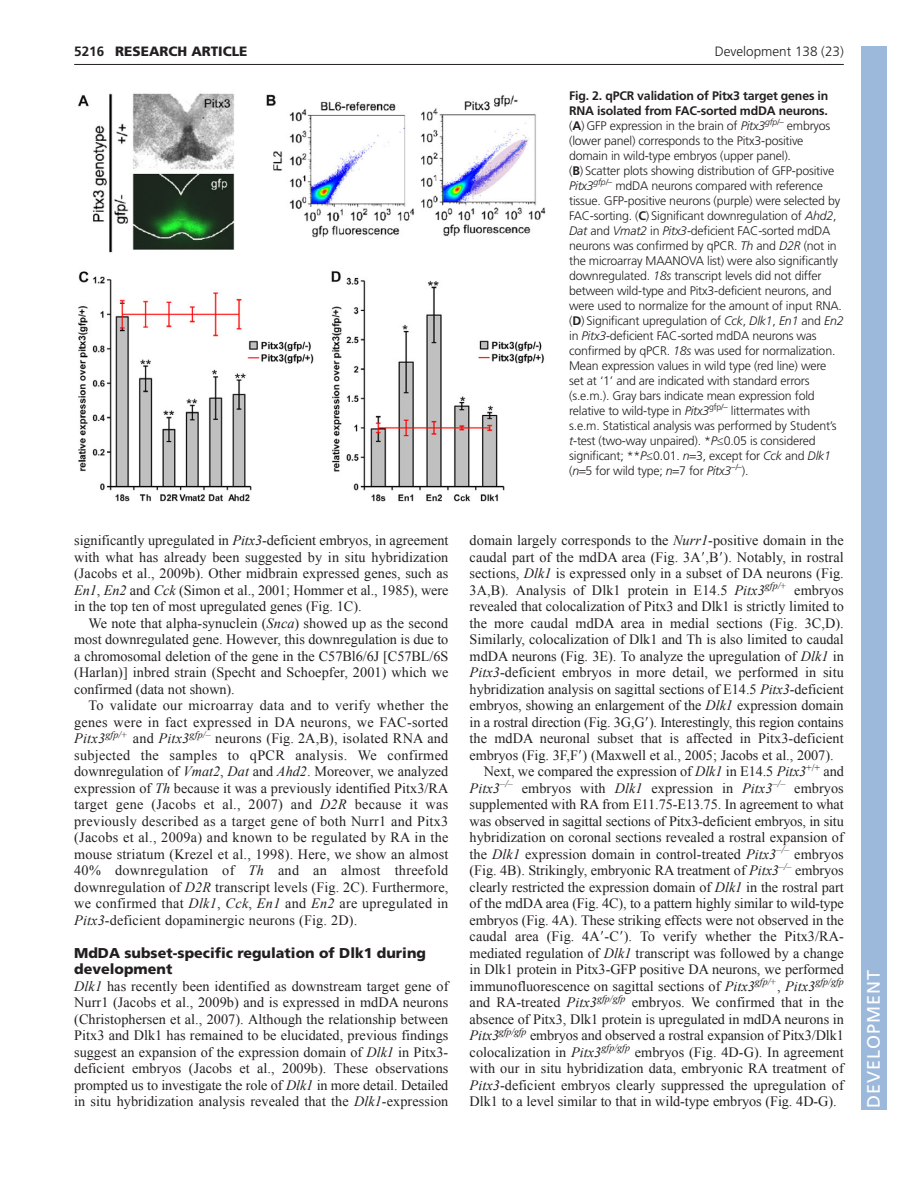
<style>
.page{position:relative;width:918px;height:1188px;background:#fff}
.page>*{position:absolute;margin:0;border:0;box-sizing:border-box;transform-origin:0 0}
.t1{font:18px "Frutiger LT Std";letter-spacing:.055em;color:#fff}
.t2{font:14.25px/16.5px "Times New Roman";color:#231f20;text-align:justify}
.t3{font:900 14.25px/16.5px "Frutiger LT Std";color:#231f20}
.t4{font:300 13.5px "Frutiger LT Std";color:#231f20}
.t5{font:900 13.5px "Frutiger LT Std";color:#231f20}
.t6{font:700 13.5px "Frutiger LT Std";color:#231f20}
.t7{font:300 12.3px/15px "Frutiger LT Std";letter-spacing:-.015em;color:#231f20}
.s1{font-weight:700}
.s2{font-style:italic}
.s3{font-family:"Mathematical Pi One"}
</style>
<div class="page">
<hr style="left:74px;top:64px;width:770px;height:1px;background:#231f20">
<img style="left:78px;top:93px;width:468px;height:409px">
<div style="left:861px;top:46px;width:25px;height:1064px;background:#9cb9db"></div>
<p class="t6" style="left:74px;top:46px;width:32px">5216</p>
<p class="t5" style="left:115px;top:46px;width:134px">RESEARCH ARTICLE</p>
<p class="t4" style="left:715px;top:46px;width:131px">Development 138 (23)</p>
<p class="t7" style="left:569px;top:89px;width:276px"><span class="s1">Fig. 2. qPCR validation of Pitx3 target genes in RNA isolated from FAC-sorted mdDA neurons. </span>(<span class="s1">A</span>) GFP expression in the brain of <span class="s2">Pitx3</span><sup>gfp/–</sup> embryos (lower panel) corresponds to the Pitx3-positive domain in wild-type embryos (upper panel).<br>(<span class="s1">B</span>) Scatter plots showing distribution of GFP-positive <span class="s2">Pitx3</span><sup>gfp/–</sup> mdDA neurons compared with reference tissue. GFP-positive neurons (purple) were selected by FAC-sorting. (<span class="s1">C</span>) Significant downregulation of <span class="s2">Ahd2</span>, <span class="s2">Dat</span> and <span class="s2">Vmat2</span> in <span class="s2">Pitx3</span>-deficient FAC-sorted mdDA neurons was confirmed by qPCR. <span class="s2">Th</span> and <span class="s2">D2R</span> (not in the microarray MAANOVA list) were also significantly downregulated. <span class="s2">18s</span> transcript levels did not differ between wild-type and Pitx3-deficient neurons, and were used to normalize for the amount of input RNA. (<span class="s1">D</span>) Significant upregulation of <span class="s2">Cck</span>, <span class="s2">Dlk1</span>, <span class="s2">En1</span> and <span class="s2">En2 </span>in <span class="s2">Pitx3</span>-deficient FAC-sorted mdDA neurons was confirmed by qPCR. <span class="s2">18s</span> was used for normalization.<br>Mean expression values in wild type (red line) were set at ‘1’ and are indicated with standard errors (s.e.m.). Gray bars indicate mean expression fold relative to wild-type in <span class="s2">Pitx3</span><sup>gfp/–</sup> littermates with s.e.m. Statistical analysis was performed by Student’s <span class="s2">t</span>-test (two-way unpaired). *<span class="s2">P</span>≤0.05 is considered significant; **<span class="s2">P</span>≤0.01. <span class="s2">n</span> 3, except for <span class="s2">Cck</span> and <span class="s2">Dlk1 </span>(<span class="s2">n</span> 5 for wild type; <span class="s2">n</span> 7 for <span class="s2">Pitx3</span><sup>–/–</sup>).</p>
<p class="t2" style="left:74px;top:532px;width:376px">significantly upregulated in <span class="s2">Pitx3</span>-deficient embryos, in agreement with what has already been suggested by in situ hybridization (Jacobs et al., 2009b). Other midbrain expressed genes, such as <span class="s2">En1</span>, <span class="s2">En2</span> and <span class="s2">Cck</span> (Simon et al., 2001; Hommer et al., 1985), were in the top ten of most upregulated genes (Fig. 1C).</p>
<p class="t2" style="left:74px;top:615px;width:376px;text-indent:14px">We note that alpha-synuclein (<span class="s2">Snca</span>) showed up as the second most downregulated gene. However, this downregulation is due to a chromosomal deletion of the gene in the C57Bl6/6J [C57BL/6S (Harlan)] inbred strain (Specht and Schoepfer, 2001) which we confirmed (data not shown).</p>
<p class="t2" style="left:74px;top:697px;width:376px;text-indent:14px">To validate our microarray data and to verify whether the genes were in fact expressed in DA neurons, we FAC-sorted <span class="s2">Pitx3</span><sup>gfp/+</sup> and <span class="s2">Pitx3</span><sup>gfp/–</sup> neurons (Fig. 2A,B), isolated RNA and subjected the samples to qPCR analysis. We confirmed downregulation of <span class="s2">Vmat2</span>, <span class="s2">Dat</span> and <span class="s2">Ahd2</span>. Moreover, we analyzed expression of <span class="s2">Th</span> because it was a previously identified Pitx3/RA target gene (Jacobs et al., 2007) and <span class="s2">D2R</span> because it was previously described as a target gene of both Nurr1 and Pitx3 (Jacobs et al., 2009a) and known to be regulated by RA in the mouse striatum (Krezel et al., 1998). Here, we show an almost 40% downregulation of <span class="s2">Th</span> and an almost threefold downregulation of <span class="s2">D2R</span> transcript levels (Fig. 2C). Furthermore, we confirmed that <span class="s2">Dlk1</span>, <span class="s2">Cck</span>, <span class="s2">En1</span> and <span class="s2">En2</span> are upregulated in <span class="s2">Pitx3</span>-deficient dopaminergic neurons (Fig. 2D).</p>
<p class="t3" style="left:74px;top:946px;width:353px">MdDA subset-specific regulation of Dlk1 during development</p>
<p class="t2" style="left:74px;top:978px;width:376px"><span class="s2">Dlk1</span> has recently been identified as downstream target gene of Nurr1 (Jacobs et al., 2009b) and is expressed in mdDA neurons (Christophersen et al., 2007). Although the relationship between Pitx3 and Dlk1 has remained to be elucidated, previous findings suggest an expansion of the expression domain of <span class="s2">Dlk1</span> in Pitx3- deficient embryos (Jacobs et al., 2009b). These observations prompted us to investigate the role of <span class="s2">Dlk1</span> in more detail. Detailed in situ hybridization analysis revealed that the <span class="s2">Dlk1</span>-expression</p>
<p class="t2" style="left:470px;top:532px;width:376px">domain largely corresponds to the <span class="s2">Nurr1</span>-positive domain in the</p>
<p class="t2" style="left:470px;top:549px;width:376px">caudal part of the mdDA area (Fig. 3A<span class="s3">-</span>,B<span class="s3">-</span>). Notably, in rostral</p>
<p class="t2" style="left:470px;top:565px;width:376px">sections, <span class="s2">Dlk1</span> is expressed only in a subset of DA neurons (Fig.</p>
<p class="t2" style="left:470px;top:582px;width:376px">3A,B). Analysis of Dlk1 protein in E14.5 <span class="s2">Pitx3</span><sup>gfp/+</sup> embryos</p>
<p class="t2" style="left:470px;top:598px;width:376px">revealed that colocalization of Pitx3 and Dlk1 is strictly limited to</p>
<p class="t2" style="left:470px;top:615px;width:376px">the more caudal mdDA area in medial sections (Fig. 3C,D).</p>
<p class="t2" style="left:470px;top:631px;width:376px">Similarly, colocalization of Dlk1 and Th is also limited to caudal</p>
<p class="t2" style="left:470px;top:648px;width:376px">mdDA neurons (Fig. 3E). To analyze the upregulation of <span class="s2">Dlk1</span> in</p>
<p class="t2" style="left:470px;top:664px;width:376px"><span class="s2">Pitx3</span>-deficient embryos in more detail, we performed in situ</p>
<p class="t2" style="left:470px;top:681px;width:376px">hybridization analysis on sagittal sections of E14.5 <span class="s2">Pitx3</span>-deficient</p>
<p class="t2" style="left:470px;top:697px;width:376px">embryos, showing an enlargement of the <span class="s2">Dlk1</span> expression domain</p>
<p class="t2" style="left:470px;top:714px;width:376px">in a rostral direction (Fig. 3G,G<span class="s3">-</span>). Interestingly, this region contains</p>
<p class="t2" style="left:470px;top:730px;width:376px">the mdDA neuronal subset that is affected in Pitx3-deficient</p>
<p class="t2" style="left:470px;top:747px;width:365px">embryos (Fig. 3F,F<span class="s3">-</span>) (Maxwell et al., 2005; Jacobs et al., 2007).</p>
<p class="t2" style="left:484px;top:763px;width:361px">Next, we compared the expression of <span class="s2">Dlk1</span> in E14.5 <span class="s2">Pitx3</span><sup>+/+</sup> and</p>
<p class="t2" style="left:470px;top:780px;width:376px"><span class="s2">Pitx3</span><sup>–/–</sup> embryos with <span class="s2">Dlk1</span> expression in <span class="s2">Pitx3</span><sup>–/–</sup> embryos</p>
<p class="t2" style="left:470px;top:796px;width:376px">supplemented with RA from E11.75-E13.75. In agreement to what</p>
<p class="t2" style="left:470px;top:813px;width:376px">was observed in sagittal sections of Pitx3-deficient embryos, in situ</p>
<p class="t2" style="left:470px;top:829px;width:376px">hybridization on coronal sections revealed a rostral expansion of</p>
<p class="t2" style="left:470px;top:846px;width:376px">the <span class="s2">Dlk1</span> expression domain in control-treated <span class="s2">Pitx3</span><sup>–/–</sup> embryos</p>
<p class="t2" style="left:470px;top:862px;width:376px">(Fig. 4B). Strikingly, embryonic RA treatment of <span class="s2">Pitx3</span><sup>–/–</sup> embryos</p>
<p class="t2" style="left:470px;top:879px;width:376px">clearly restricted the expression domain of <span class="s2">Dlk1</span> in the rostral part</p>
<p class="t2" style="left:470px;top:895px;width:376px">of the mdDA area (Fig. 4C), to a pattern highly similar to wild-type</p>
<p class="t2" style="left:470px;top:912px;width:376px">embryos (Fig. 4A). These striking effects were not observed in the</p>
<p class="t2" style="left:470px;top:928px;width:376px">caudal area (Fig. 4A<span class="s3">-</span>-C<span class="s3">-</span>). To verify whether the Pitx3/RA-</p>
<p class="t2" style="left:470px;top:945px;width:376px">mediated regulation of <span class="s2">Dlk1</span> transcript was followed by a change</p>
<p class="t2" style="left:470px;top:961px;width:376px">in Dlk1 protein in Pitx3-GFP positive DA neurons, we performed</p>
<p class="t2" style="left:470px;top:978px;width:376px">immunofluorescence on sagittal sections of <span class="s2">Pitx3</span><sup>gfp/+</sup>, <span class="s2">Pitx3</span><sup>gfp/gfp</sup></p>
<p class="t2" style="left:470px;top:994px;width:376px">and RA-treated <span class="s2">Pitx3</span><sup>gfp/gfp</sup> embryos. We confirmed that in the</p>
<p class="t2" style="left:470px;top:1011px;width:376px">absence of Pitx3, Dlk1 protein is upregulated in mdDA neurons in</p>
<p class="t2" style="left:470px;top:1027px;width:376px"><span class="s2">Pitx3</span><sup>gfp/gfp</sup> embryos and observed a rostral expansion of Pitx3/Dlk1</p>
<p class="t2" style="left:470px;top:1044px;width:376px">colocalization in <span class="s2">Pitx3</span><sup>gfp/gfp</sup> embryos (Fig. 4D-G). In agreement</p>
<p class="t2" style="left:470px;top:1060px;width:376px">with our in situ hybridization data, embryonic RA treatment of</p>
<p class="t2" style="left:470px;top:1077px;width:376px"><span class="s2">Pitx3</span>-deficient embryos clearly suppressed the upregulation of</p>
<p class="t2" style="left:470px;top:1093px;width:369px">Dlk1 to a level similar to that in wild-type embryos (Fig. 4D-G).</p>
<p class="t1" style="left:863px;top:1108px;width:140px;rotate:-90deg">DEVELOPMENT</p>
</div>
